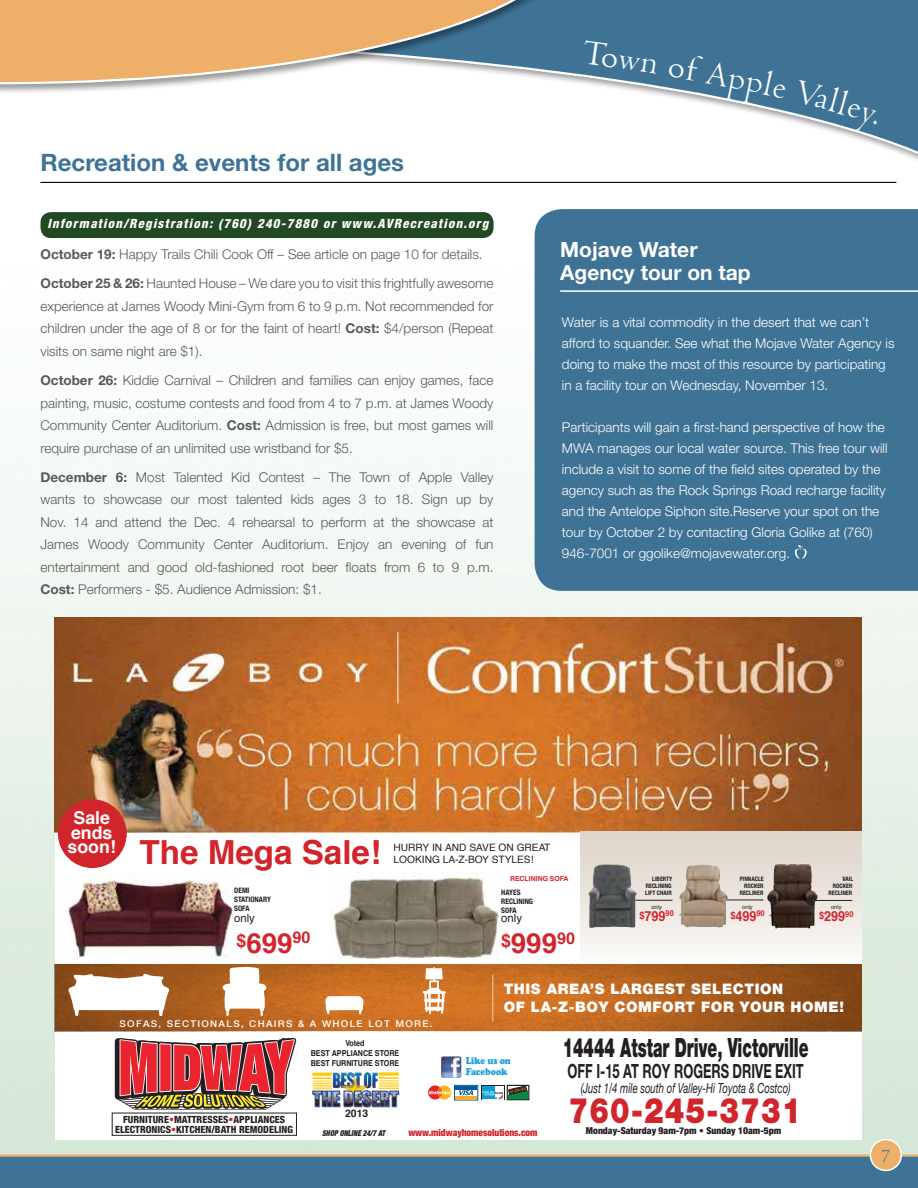
<style>
.page{position:relative;width:918px;height:1188px;background:#fff}
.page>*{position:absolute;margin:0;border:0;box-sizing:border-box;transform-origin:0 0}
.t1{font:900 35.1px "Helvetica Neue";letter-spacing:.04em;color:#d2242b;scale:.83 1}
.t2{font:700 33.15px "Helvetica";color:#d2242b}
.t3{font:700 27.6px "Helvetica";color:#d2242b}
.t4{font:900 26.55px "Helvetica Neue";color:#231f20;scale:.59 1}
.t5{font:700 24px "Helvetica Neue";color:#3e7395}
.t6{font:700 21px/22.5px "Helvetica Neue";color:#fff}
.t7{font:700 19.65px "Helvetica Neue";color:#231f20;scale:.66 1}
.t8{font:19.5px "Venetian 301 BT";color:#3e7395}
.t9{font:700 17.7px/14.7px "Helvetica";color:#fff;text-align:center}
.t10{font:900 14.55px/17.4px "Helvetica Neue";letter-spacing:.04em;color:#fff}
.t11{font:italic 13.8px "Helvetica Neue";color:#231f20;scale:.69 1}
.t12{font:700 13.8px "Helvetica";color:#d2242b;scale:.91 1}
.t13{font:300 13.5px/22.5px "Helvetica Neue";color:#58595b;text-align:justify}
.t14{font:300 13.5px/21px "Helvetica Neue";color:#fff}
.t15{font:italic 800 condensed 12.75px "Helvetica Neue";letter-spacing:.1em;color:#fff}
.t16{font:11.4px "Helvetica";color:#231f20}
.t17{font:700 10.35px "Helvetica";color:#231f20}
.t18{font:10.2px/12.1px "Helvetica";color:#231f20}
.t19{font:900 10.2px/11.2px "Cooper";color:#20a1db;scale:.86 1}
.t20{font:800 condensed 9.9px/9.9px "Helvetica Neue";color:#231f20;text-align:center}
.t21{font:900 condensed 9.75px "Helvetica Neue";color:#d2242b;scale:.96 1}
.t22{font:900 condensed 9.45px "Helvetica Neue";color:#231f20}
.t23{font:500 9.3px "Helvetica Neue";letter-spacing:.13em;color:#fff;scale:1.06 1}
.t24{font:700 8.25px/9.9px "Helvetica";color:#231f20;text-align:center;scale:.87 1}
.t25{font:italic 900 condensed 8.1px "Helvetica Neue";color:#231f20;scale:.88 1}
.t26{font:700 8.1px "Helvetica";color:#d2242b;scale:.91 1}
.t27{font:700 condensed 7.5px/9px "Helvetica Neue";color:#231f20}
.t28{font:700 6.9px "Helvetica";color:#d2242b}
.t29{font:700 condensed 6px/7.4px "Helvetica Neue";color:#231f20;text-align:right}
.t30{font:5.85px "Helvetica";color:#231f20}
.s1{font-weight:700}
.s2{color:#d2242b}
</style>
<div class="page">
<img style="left:0;top:181px;width:918px;height:973px">
<div style="left:0;top:1156px;width:918px;height:32px;background:#3e7395"></div>
<hr style="left:0;top:1154px;width:918px;height:3px;background:#eeaf68">
<div style="left:870px;top:1140px;width:31px;height:30px;background:#eeaf68;border-radius:50%"></div>
<div style="left:870px;top:1139px;width:32px;height:32px;border:2px solid #fff;border-radius:50%"></div>
<svg style="left:579px;top:0;width:339px;height:160px"></svg>
<div style="left:0;top:0;width:579px;height:94px;background:#000;opacity:.4"></div>
<svg style="left:0;top:0;width:569px;height:84px;background:#ceaf88"></svg>
<hr style="left:40px;top:182px;width:856px;height:1px;background:#000">
<div style="left:40px;top:212px;width:454px;height:26px;background:#214924;border-radius:10px"></div>
<div style="left:55px;top:617px;width:807px;height:523px;background:#fff"></div>
<img style="left:55px;top:617px;width:806px;height:216px">
<div style="left:58px;top:799px;width:69px;height:69px;background:#d2242b;border-radius:50%"></div>
<div style="left:112px;top:1113px;width:185px;height:23px;border:1px solid #231f20"></div>
<svg style="left:115px;top:1038px;width:181px;height:72px;background:#bb5f59"></svg>
<img style="left:441px;top:1056px;width:20px;height:22px">
<svg style="left:456px;top:1089px;width:20px;height:7px"></svg>
<div style="left:454px;top:1085px;width:24px;height:15px;border:1px solid #005b9b"></div>
<svg style="left:459px;top:1090px;width:14px;height:5px"></svg>
<hr style="left:455px;top:1086px;width:22px;height:3px;background:#005b9b">
<hr style="left:455px;top:1096px;width:22px;height:3px;background:#fbab29">
<svg style="left:428px;top:1085px;width:23px;height:15px"></svg>
<svg style="left:481px;top:1086px;width:21px;height:14px"></svg>
<div style="left:507px;top:1085px;width:22px;height:15px;border:1px solid #231f20"></div>
<svg style="left:482px;top:1086px;width:46px;height:13px"></svg>
<img style="left:333px;top:1072px;width:34px;height:5px">
<svg style="left:379px;top:1072px;width:20px;height:4px"></svg>
<hr style="left:313px;top:1073px;width:19px;height:3px;background:#ffca0b">
<img style="left:312px;top:1077px;width:87px;height:31px">
<svg style="left:581px;top:831px;width:280px;height:119px;background:#dbd5cd"></svg>
<img style="left:588px;top:864px;width:49px;height:64px">
<hr style="left:635px;top:900px;width:38px;height:1px;background:#231f20">
<img style="left:679px;top:865px;width:49px;height:63px">
<hr style="left:726px;top:900px;width:37px;height:1px;background:#231f20">
<img style="left:55px;top:964px;width:806px;height:67px">
<hr style="left:492px;top:975px;width:1px;height:47px;background:#fff">
<img style="left:769px;top:864px;width:24px;height:29px">
<hr style="left:815px;top:900px;width:37px;height:1px;background:#231f20">
<img style="left:325px;top:996px;width:39px;height:18px">
<img style="left:423px;top:990px;width:23px;height:24px">
<img style="left:425px;top:967px;width:18px;height:24px">
<img style="left:68px;top:974px;width:101px;height:42px">
<img style="left:223px;top:967px;width:24px;height:23px">
<img style="left:64px;top:872px;width:170px;height:86px">
<img style="left:330px;top:873px;width:169px;height:86px">
<div style="left:535px;top:209px;width:383px;height:382px;background:#3e7395"></div>
<hr style="left:560px;top:290px;width:358px;height:2px;background:#fff">
<svg style="left:794px;top:545px;width:13px;height:13px"></svg>
<div style="left:582px;top:40px;width:76px;height:34px;background:#3e7395"></div>
<svg style="left:668px;top:54px;width:119px;height:51px;background:#54829f"></svg>
<svg style="left:794px;top:79px;width:84px;height:55px;background:#5c87a3"></svg>
<h3 class="t5" style="left:40px;top:148px;width:365px">Recreation &amp; events for all ages</h3>
<p class="t15" style="left:48px;top:216px;width:442px">Information/Registration: (760) 240-7880 or www.AVRecreation.org</p>
<p class="t13" style="left:40px;top:239px;width:454px;line-height:29.2px"><span class="s1">October 19:</span> Happy Trails Chili Cook Off – See article on page 10 for details.<br><span class="s1">October 25 &amp; 26:</span> Haunted House – We dare you to visit this frightfully awesome</p>
<p class="t13" style="left:40px;top:294px;width:455px">experience at James Woody Mini-Gym from 6 to 9 p.m. Not recommended for children under the age of 8 or for the faint of heart! <span class="s1">Cost:</span> $4/person (Repeat visits on same night are $1).</p>
<p class="t13" style="left:40px;top:369px;width:455px"><span class="s1">October 26:</span> Kiddie Carnival – Children and families can enjoy games, face painting, music, costume contests and food from 4 to 7 p.m. at James Woody Community Center Auditorium. <span class="s1">Cost:</span> Admission is free, but most games will require purchase of an unlimited use wristband for $5.</p>
<p class="t13" style="left:40px;top:466px;width:455px"><span class="s1">December 6:</span> Most Talented Kid Contest – The Town of Apple Valley wants to showcase our most talented kids ages 3 to 18. Sign up by Nov. 14 and attend the Dec. 4 rehearsal to perform at the showcase at James Woody Community Center Auditorium. Enjoy an evening of fun entertainment and good old-fashioned root beer floats from 6 to 9 p.m.<br><span class="s1">Cost:</span> Performers - $5. Audience Admission: $1.</p>
<h3 class="t6" style="left:560px;top:238px;width:192px">Mojave Water<br>Agency tour on tap</h3>
<p class="t14" style="left:562px;top:312px;width:334px">Water is a vital commodity in the desert that we can’t afford to squander. See what the Mojave Water Agency is doing to make the most of this resource by participating in a facility tour on Wednesday, November 13.</p>
<p class="t14" style="left:562px;top:417px;width:327px">Participants will gain a first-hand perspective of how the MWA manages our local water source. This free tour will include a visit to some of the field sites operated by the agency such as the Rock Springs Road recharge facility and the Antelope Siphon site.Reserve your spot on the tour by October 2 by contacting Gloria Golike at (760)<br>946-7001 or ggolike@mojavewater.org.</p>
<h3 class="t9" style="left:68px;top:811px;width:50px">Sale ends soon!</h3>
<h2 class="t2" style="left:139px;top:825px;width:243px">The Mega Sale!</h2>
<p class="t18" style="left:394px;top:841px;width:158px">HURRY IN AND SAVE ON GREAT<br>LOOKING LA-Z-BOY STYLES!</p>
<p class="t27" style="left:234px;top:885px;width:38px">DEMI<br>STATIONARY<br>SOFA</p>
<p class="t16" style="left:234px;top:909px;width:22px">only</p>
<p class="t28" style="left:510px;top:873px;width:60px">RECLINING SOFA</p>
<p class="t27" style="left:501px;top:887px;width:33px">HAYES<br>RECLINING<br>SOFA</p>
<p class="t16" style="left:501px;top:910px;width:22px">only</p>
<h3 class="t3" style="left:237px;top:921px;width:75px"><sup>$</sup>699<sup>90</sup></h3>
<h3 class="t3" style="left:501px;top:921px;width:75px"><sup>$</sup>999<sup>90</sup></h3>
<p class="t29" style="left:645px;top:875px;width:29px;text-align:justify;text-indent:7px">LIBERTY RECLINING LIFT CHAIR</p>
<p class="t12" style="left:640px;top:905px;width:30px"><sup>$</sup>799</p>
<p class="t30" style="left:651px;top:902px;width:12px">only</p>
<p class="t26" style="left:666px;top:907px;width:10px">90</p>
<p class="t29" style="left:740px;top:875px;width:26px">PINNACLE<br>ROCKER<br>RECLINER</p>
<p class="t12" style="left:730px;top:905px;width:30px"><sup>$</sup>499</p>
<p class="t30" style="left:742px;top:902px;width:12px">only</p>
<p class="t26" style="left:757px;top:907px;width:10px">90</p>
<p class="t29" style="left:829px;top:875px;width:26px">VAIL<br>ROCKER<br>RECLINER</p>
<p class="t12" style="left:819px;top:905px;width:30px"><sup>$</sup>299</p>
<p class="t30" style="left:831px;top:902px;width:12px">only</p>
<p class="t26" style="left:845px;top:907px;width:10px">90</p>
<p class="t23" style="left:120px;top:1018px;width:297px">SOFAS, SECTIONALS, CHAIRS &amp; A WHOLE LOT MORE.</p>
<p class="t24" style="left:311px;top:1038px;width:103px">Voted<br>BEST APPLIANCE STORE<br>BEST FURNITURE STORE</p>
<p class="t10" style="left:504px;top:981px;width:342px">THIS AREA’S LARGEST SELECTION<br>OF LA-Z-BOY COMFORT FOR YOUR HOME!</p>
<p class="t19" style="left:466px;top:1055px;width:54px">Like us on<br>Facebook</p>
<h3 class="t4" style="left:563px;top:1031px;width:418px">14444 Atstar Drive, Victorville</h3>
<h3 class="t7" style="left:568px;top:1059px;width:359px">OFF I-15 AT ROY ROGERS DRIVE EXIT</h3>
<p class="t11" style="left:581px;top:1080px;width:306px">(Just 1/4 mile south of Valley-Hi Toyota &amp; Costco)</p>
<p class="t20" style="left:115px;top:1115px;width:179px">FURNITURE<span class="s2">•</span>MATTRESSES<span class="s2">•</span>APPLIANCES<br>ELECTRONICS<span class="s2">•</span>KITCHEN/BATH REMODELING</p>
<p class="t17" style="left:345px;top:1105px;width:24px">2013</p>
<h1 class="t1" style="left:569px;top:1090px;width:282px">760-245-3731</h1>
<p class="t25" style="left:322px;top:1128px;width:73px">SHOP ONLINE 24/7 AT</p>
<p class="t21" style="left:408px;top:1126px;width:136px">www.midwayhomesolutions.com</p>
<p class="t22" style="left:586px;top:1125px;width:197px">Monday-Saturday 9am-7pm • Sunday 10am-5pm</p>
<h3 class="t8" style="left:881px;top:1143px;width:11px">7</h3>
</div>
